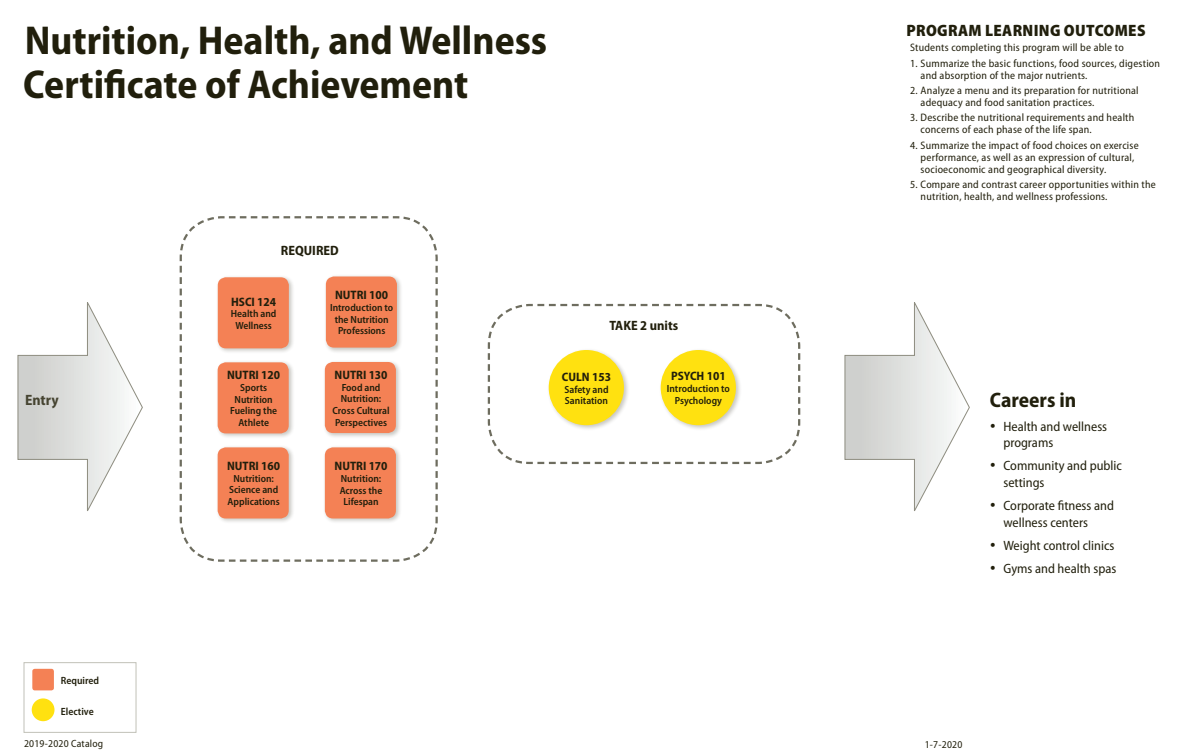
<style>
.page{position:relative;width:1188px;height:756px;background:#fff}
.page>*{position:absolute;margin:0;border:0;box-sizing:border-box;transform-origin:0 0}
.h1_title{font:700 semi-condensed 40.5px/43.5px "Myriad Pro";color:#211f0c}
.t1{font:700 semi-condensed 21px "Myriad Pro";color:#211f0c}
.Intended_Learning_Ou{font:900 semi-condensed 16.5px "Myriad Pro";letter-spacing:.02em;color:#211f0c}
.t2{font:700 semi-condensed 15px "Myriad Pro";color:#464431}
.t3{font:semi-condensed 13.5px/16.5px "Myriad Pro";color:#211f0c}
.Area_text{font:700 semi-condensed 13.5px "Myriad Pro";color:#211f0c}
.Area_text-2{font:700 semi-condensed 12.23px "Myriad Pro";color:#211f0c}
.Outcomes_listings{font:semi-condensed 10.88px/12px "Myriad Pro";letter-spacing:.02em;color:#211f0c}
.Outcomes_listings-2{font:semi-condensed 10.5px "Myriad Pro";letter-spacing:.02em;color:#211f0c}
.Area_text-3{font:600 semi-condensed 10.5px "Myriad Pro";color:#211f0c}
.Area_text-4{font:600 semi-condensed 10.35px/11.7px "Myriad Pro";color:#211f0c;text-align:center}
</style>
<div class="page">
<svg style="left:17px;top:302px;width:126px;height:209px"></svg>
<svg style="left:844px;top:302px;width:126px;height:209px"></svg>
<svg style="left:179px;top:216px;width:259px;height:346px"></svg>
<svg style="left:487px;top:303px;width:314px;height:162px"></svg>
<div style="left:216px;top:275px;width:79px;height:79px;background:#211f0c;opacity:.25"></div>
<div style="left:218px;top:277px;width:71px;height:71px;background:#f48155;border-radius:8px"></div>
<div style="left:324px;top:274px;width:79px;height:79px;background:#211f0c;opacity:.25"></div>
<div style="left:326px;top:277px;width:71px;height:71px;background:#f48155;border-radius:8px"></div>
<div style="left:215px;top:445px;width:80px;height:79px;background:#211f0c;opacity:.25"></div>
<div style="left:218px;top:447px;width:71px;height:71px;background:#f48155;border-radius:8px"></div>
<div style="left:323px;top:445px;width:79px;height:79px;background:#211f0c;opacity:.25"></div>
<div style="left:325px;top:447px;width:71px;height:71px;background:#f48155;border-radius:8px"></div>
<div style="left:546px;top:348px;width:84px;height:83px;background:#211f0c;opacity:.25"></div>
<div style="left:549px;top:350px;width:75px;height:75px;background:#ffe110;border-radius:50%"></div>
<div style="left:658px;top:348px;width:84px;height:83px;background:#211f0c;opacity:.25"></div>
<div style="left:661px;top:350px;width:75px;height:75px;background:#ffe110;border-radius:50%"></div>
<div style="left:215px;top:360px;width:80px;height:79px;background:#211f0c;opacity:.25"></div>
<div style="left:218px;top:362px;width:71px;height:71px;background:#f48155;border-radius:8px"></div>
<div style="left:323px;top:360px;width:79px;height:79px;background:#211f0c;opacity:.25"></div>
<div style="left:325px;top:362px;width:71px;height:71px;background:#f48155;border-radius:8px"></div>
<div style="left:24px;top:662px;width:112px;height:71px;border:1px solid #c1c1b8"></div>
<div style="left:32px;top:669px;width:22px;height:21px;background:#f48155;border-radius:2px"></div>
<div style="left:32px;top:698px;width:23px;height:23px;background:#ffe110;border-radius:50%"></div>
<p class="h1_title" style="left:23px;top:17px;width:525px">Nutrition, Health, and Wellness<br>Certificate of Achievement</p>
<p class="Intended_Learning_Ou" style="left:907px;top:20px;width:241px">PROGRAM LEARNING OUTCOMES</p>
<p class="Outcomes_listings" style="left:910px;top:42px;width:215px">Students completing this program will be able to</p>
<p class="Outcomes_listings" style="left:921px;top:57px;width:241px;text-indent:-10px">1. Summarize the basic functions, food sources, digestion and absorption of the major nutrients.</p>
<p class="Outcomes_listings" style="left:921px;top:84px;width:219px;text-indent:-10px">2. Analyze a menu and its preparation for nutritional adequacy and food sanitation practices.</p>
<p class="Outcomes_listings" style="left:921px;top:112px;width:215px;text-indent:-10px">3. Describe the nutritional requirements and health concerns of each phase of the life span.</p>
<p class="Outcomes_listings" style="left:921px;top:139px;width:220px;text-indent:-10px">4. Summarize the impact of food choices on exercise performance, as well as an expression of cultural, socioeconomic and geographical diversity.</p>
<p class="Outcomes_listings" style="left:921px;top:178px;width:237px;text-indent:-10px">5. Compare and contrast career opportunities within the nutrition, health, and wellness professions.</p>
<p class="t2" style="left:25px;top:391px;width:35px">Entry</p>
<p class="Area_text" style="left:281px;top:242px;width:59px">REQUIRED</p>
<p class="Area_text-2" style="left:335px;top:287px;width:55px">NUTRI 100</p>
<p class="Area_text-4" style="left:330px;top:302px;width:65px">Introduction to the Nutrition<br>Professions</p>
<p class="Area_text-2" style="left:231px;top:294px;width:47px">HSCI 124</p>
<p class="Area_text-4" style="left:231px;top:308px;width:47px">Health and<br>Wellness</p>
<p class="Area_text-2" style="left:227px;top:367px;width:55px">NUTRI 120</p>
<p class="Area_text-4" style="left:230px;top:381px;width:48px">Sports<br>Nutrition<br>Fueling the<br>Athlete</p>
<p class="Area_text-2" style="left:227px;top:458px;width:55px">NUTRI 160</p>
<p class="Area_text-4" style="left:228px;top:472px;width:54px">Nutrition:<br>Science and<br>Applications</p>
<p class="Area_text-2" style="left:335px;top:367px;width:55px">NUTRI 130</p>
<p class="Area_text-4" style="left:333px;top:381px;width:59px">Food and<br>Nutrition:<br>Cross Cultural<br>Perspectives</p>
<p class="Area_text-2" style="left:335px;top:458px;width:55px">NUTRI 170</p>
<p class="Area_text-4" style="left:340px;top:472px;width:44px">Nutrition:<br>Across the<br>Lifespan</p>
<p class="Area_text" style="left:609px;top:316px;width:70px">TAKE 2 units</p>
<p class="Area_text-2" style="left:562px;top:369px;width:51px">CULN 153</p>
<p class="Area_text-4" style="left:564px;top:383px;width:46px;text-align:left">Safety and<br>Sanitation</p>
<p class="Area_text-2" style="left:671px;top:368px;width:56px">PSYCH 101</p>
<p class="Area_text-4" style="left:667px;top:382px;width:65px">Introduction to<br>Psychology</p>
<p class="t1" style="left:990px;top:387px;width:88px">Careers in</p>
<p class="t3" style="left:1003px;top:418px;width:105px;text-indent:-14px">• Health and wellness programs</p>
<p class="t3" style="left:1003px;top:457px;width:120px;text-indent:-14px">• Community and public settings</p>
<p class="t3" style="left:1003px;top:497px;width:112px;text-indent:-14px">• Corporate fitness and wellness centers</p>
<p class="t3" style="left:990px;top:537px;width:126px">• Weight control clinics</p>
<p class="t3" style="left:990px;top:560px;width:128px">• Gyms and health spas</p>
<p class="Area_text-3" style="left:61px;top:674px;width:40px">Required</p>
<p class="Area_text-3" style="left:61px;top:705px;width:34px">Elective</p>
<p class="Outcomes_listings-2" style="left:24px;top:737px;width:81px">2019-2020 Catalog</p>
<p class="Outcomes_listings-2" style="left:925px;top:738px;width:39px">1-7-2020</p>
</div>
